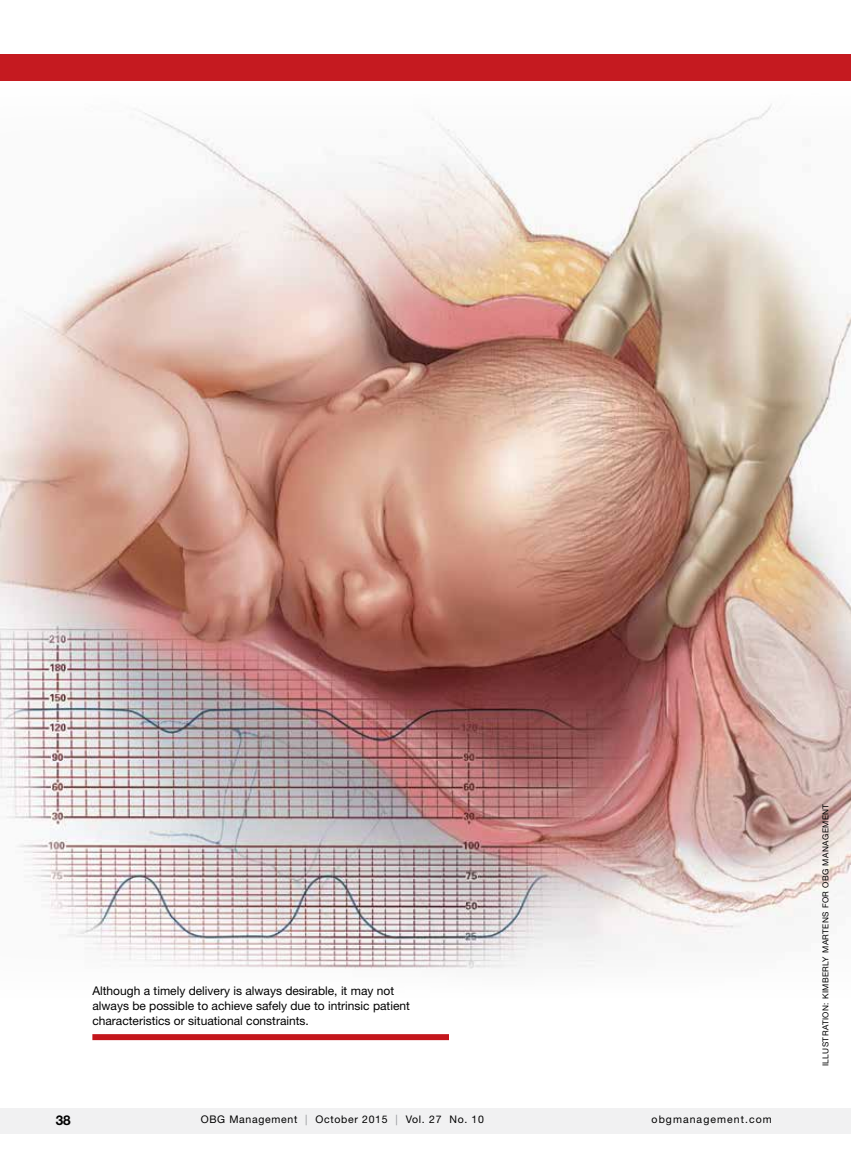
<style>
.page{position:relative;width:851px;height:1161px;background:#fff}
.page>*{position:absolute;margin:0;border:0;box-sizing:border-box;transform-origin:0 0}
.t1{font:700 13.5px "Helvetica Neue LT Std";color:#000}
.t2{font:12px/15px "Helvetica Neue LT Std";color:#000}
.t3{font:10.5px "Helvetica Neue LT Std";letter-spacing:.065em;color:#000}
.t4{font:10.5px "Helvetica Neue LT Std";letter-spacing:.1em;color:#000}
.t5{font:8.25px "Helvetica Neue LT Std";letter-spacing:.05em;color:#000}
.s1{color:#939598}
</style>
<div class="page">
<img style="left:0;top:104px;width:850px;height:865px">
<div style="left:0;top:1108px;width:850px;height:26px;background:#f1f1f2"></div>
<div style="left:0;top:54px;width:850px;height:27px;background:#c51a20"></div>
<div style="left:92px;top:1034px;width:357px;height:6px;background:#c4161c"></div>
<p class="t2" style="left:92px;top:983px;width:319px">Although a timely delivery is always desirable, it may not always be possible to achieve safely due to intrinsic patient characteristics or situational constraints.</p>
<p class="t1" style="left:56px;top:1112px;width:17px">38</p>
<p class="t3" style="left:201px;top:1114px;width:285px">OBG Management <span class="s1">|</span> October 2015 <span class="s1">|</span> Vol. 27 No. 10</p>
<p class="t4" style="left:651px;top:1114px;width:122px">obgmanagement.com</p>
<p class="t5" style="left:820px;top:1066px;width:264px;rotate:-90deg">ILLUSTRATION: KIMBERLY MARTENS FOR OBG MANAGEMENT</p>
</div>
